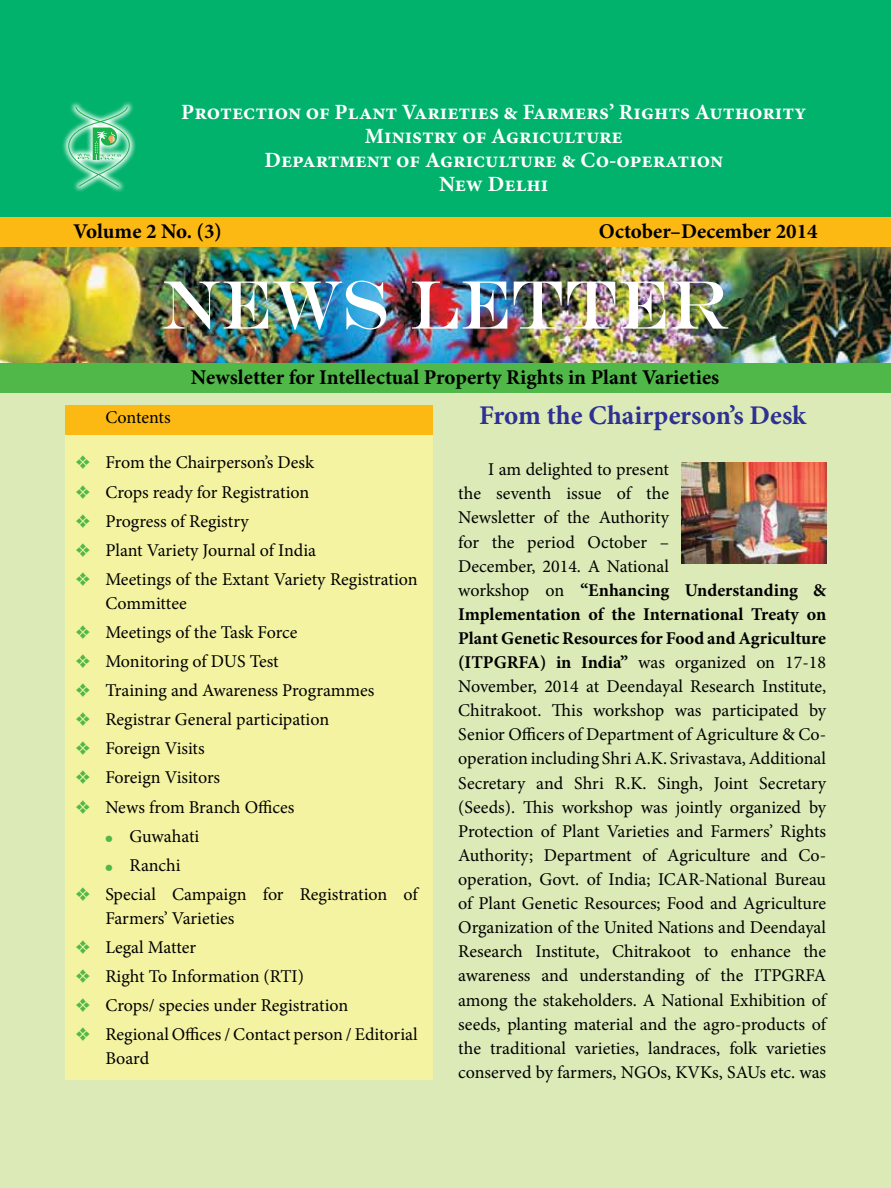
<style>
.page{position:relative;width:891px;height:1188px;background:#dbeab7}
.page>*{position:absolute;margin:0;border:0;box-sizing:border-box;transform-origin:0 0}
.t1{font:69px "Engravers";letter-spacing:.02em;color:#fff;scale:.87 1}
.t2{font:700 27px "Minion Pro";letter-spacing:.005em;color:#2e3092}
.t3{font:700 21.75px/24px "Minion Pro";color:#fff;text-align:center}
.t4{font:700 21px "Minion Pro";color:#000}
.t5{font:18px/24.2px "Minion Pro";color:#000}
.s1{font-weight:700}
.s2{color:#50b848}
</style>
<div class="page">
<div style="left:65px;top:420px;width:368px;height:660px;background:#f4f3a2"></div>
<img style="left:0;top:247px;width:891px;height:116px">
<div style="left:0;top:0;width:891px;height:220px;background:#00b26b"></div>
<div style="left:65px;top:405px;width:368px;height:30px;background:#fdb913"></div>
<div style="left:0;top:217px;width:891px;height:30px;background:#fdb913"></div>
<div style="left:0;top:363px;width:891px;height:30px;background:#50b848"></div>
<svg style="left:70px;top:101px;width:63px;height:91px"></svg>
<svg style="left:62px;top:106px;width:74px;height:80px"></svg>
<img style="left:682px;top:462px;width:144px;height:102px">
<p class="t3" style="left:181px;top:99px;width:627px">Protection of Plant Varieties &amp; Farmers’ Rights Authority Ministry of Agriculture<br>Department of Agriculture &amp; Co-operation<br>New Delhi</p>
<p class="t4" style="left:73px;top:217px;width:150px">Volume 2 No. (3)</p>
<p class="t4" style="left:599px;top:217px;width:220px">October–December 2014</p>
<h1 class="t1" style="left:162px;top:264px;width:654px">NEWS LETTER</h1>
<p class="t4" style="left:191px;top:362px;width:530px">Newsletter for Intellectual Property Rights in Plant Varieties</p>
<h2 class="t2" style="left:479px;top:397px;width:328px">From the Chairperson’s Desk</h2>
<p class="t5" style="left:458px;top:458px;width:369px;text-indent:30px">I am delighted to present<br>the seventh issue of the<br>Newsletter of the Authority<br>for the period October –<br>December, 2014. A National<br>workshop on <span class="s1">“Enhancing Understanding &amp; Implementation of the International Treaty on Plant Genetic Resources for Food and Agriculture (ITPGRFA) in India”</span> was organized on 17-18<br>November, 2014 at Deendayal Research Institute, Chitrakoot. This workshop was participated by Senior Officers of Department of Agriculture &amp; Co&shy;operation including Shri A.K. Srivastava, Additional Secretary and Shri R.K. Singh, Joint Secretary (Seeds). This workshop was jointly organized by Protection of Plant Varieties and Farmers’ Rights Authority; Department of Agriculture and Co&shy;operation, Govt. of India; ICAR-National Bureau of Plant Genetic Resources; Food and Agriculture Organization of the United Nations and Deendayal Research Institute, Chitrakoot to enhance the awareness and understanding of the ITPGRFA among the stakeholders. A National Exhibition of seeds, planting material and the agro-products of the traditional varieties, landraces, folk varieties conserved by farmers, NGOs, KVKs, SAUs etc. was</p>
<p class="t5" style="left:105px;top:405px;width:67px">Contents</p>
<p class="t5" style="left:76px;top:451px;width:240px"><span class="s2">❖</span> From the Chairperson’s Desk</p>
<p class="t5" style="left:76px;top:480px;width:235px"><span class="s2">❖</span> Crops ready for Registration</p>
<p class="t5" style="left:76px;top:509px;width:175px"><span class="s2">❖</span> Progress of Registry</p>
<p class="t5" style="left:76px;top:538px;width:242px"><span class="s2">❖</span> Plant Variety Journal of India</p>
<p class="t5" style="left:105px;top:567px;width:314px;text-indent:-30px"><span class="s2">❖</span> Meetings of the Extant Variety Registration<br>Committee</p>
<p class="t5" style="left:76px;top:620px;width:223px"><span class="s2">❖</span> Meetings of the Task Force</p>
<p class="t5" style="left:76px;top:649px;width:205px"><span class="s2">❖</span> Monitoring of DUS Test</p>
<p class="t5" style="left:76px;top:678px;width:300px"><span class="s2">❖</span> Training and Awareness Programmes</p>
<p class="t5" style="left:76px;top:708px;width:255px"><span class="s2">❖</span> Registrar General participation</p>
<p class="t5" style="left:76px;top:737px;width:131px"><span class="s2">❖</span> Foreign Visits</p>
<p class="t5" style="left:76px;top:766px;width:146px"><span class="s2">❖</span> Foreign Visitors</p>
<p class="t5" style="left:76px;top:795px;width:220px"><span class="s2">❖</span> News from Branch Offices</p>
<p class="t5" style="left:105px;top:824px;width:96px"><span class="s2">●</span> Guwahati</p>
<p class="t5" style="left:105px;top:853px;width:77px"><span class="s2">●</span> Ranchi</p>
<p class="t5" style="left:105px;top:882px;width:314px;text-indent:-30px"><span class="s2">❖</span> Special Campaign for Registration of<br>Farmers’ Varieties</p>
<p class="t5" style="left:76px;top:935px;width:122px"><span class="s2">❖</span> Legal Matter</p>
<p class="t5" style="left:76px;top:964px;width:230px"><span class="s2">❖</span> Right To Information (RTI)</p>
<p class="t5" style="left:76px;top:993px;width:274px"><span class="s2">❖</span> Crops/ species under Registration</p>
<p class="t5" style="left:105px;top:1023px;width:314px;text-indent:-30px"><span class="s2">❖</span> Regional Offices / Contact person / Editorial<br>Board</p>
</div>
